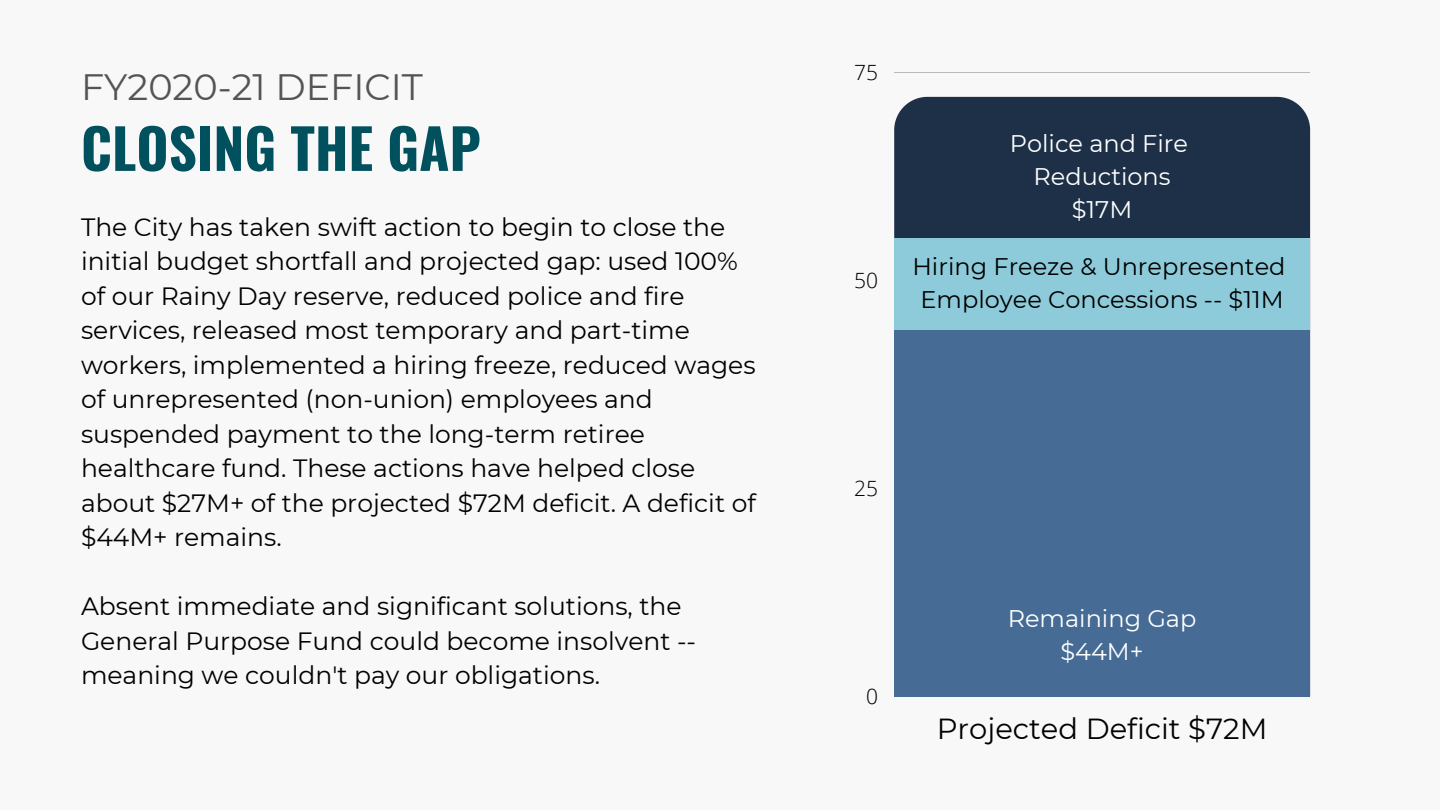
<style>
.page{position:relative;width:1440px;height:810px;background:#f8f8f8}
.page>*{position:absolute;margin:0;border:0;box-sizing:border-box;transform-origin:0 0}
.t1{font:700 55px "Oswald";color:#00505e}
.t2{font:36.7px "Montserrat";color:#545454}
.t3{font:29px "Montserrat";color:#000}
.t4{font:25px/34.5px "Montserrat";color:#000}
.t5{font:24px "Montserrat";color:#000}
.t6{font:24px "Montserrat";color:#fff}
.t7{font:300 21px "Open Sans";color:#000}
</style>
<div class="page">
<hr style="left:894px;top:72px;width:416px;height:1px;background:#000">
<hr style="left:894px;top:696px;width:416px;height:1px;background:#000">
<div style="left:894px;top:97px;width:416px;height:141px;background:#1e3048"></div>
<div style="left:894px;top:238px;width:416px;height:458px;background:#8dcbda"></div>
<div style="left:894px;top:330px;width:416px;height:366px;background:#466b94"></div>
<p class="t2" style="left:81px;top:65px;width:344px">FY2020-21 DEFICIT</p>
<p class="t1" style="left:81px;top:105px;width:401px">CLOSING THE GAP</p>
<p class="t4" style="left:81px;top:210px;width:676px">The City has taken swift action to begin to close the initial budget shortfall and projected gap: used 100% of our Rainy Day reserve, reduced police and fire services, released most temporary and part-time workers, implemented a hiring freeze, reduced wages of unrepresented (non-union) employees and suspended payment to the long-term retiree healthcare fund. These actions have helped close about $27M+ of the projected $72M deficit. A deficit of $44M+ remains.</p>
<p class="t4" style="left:81px;top:589px;width:617px">Absent immediate and significant solutions, the<br>General Purpose Fund could become insolvent -- meaning we couldn't pay our obligations.</p>
<p class="t7" style="left:854px;top:58px;width:25px">75</p>
<p class="t7" style="left:854px;top:266px;width:25px">50</p>
<p class="t6" style="left:1010px;top:129px;width:180px">Police and Fire</p>
<p class="t6" style="left:1034px;top:162px;width:139px">Reductions</p>
<p class="t6" style="left:1072px;top:195px;width:62px">$17M</p>
<p class="t5" style="left:912px;top:252px;width:375px">Hiring Freeze &amp; Unrepresented</p>
<p class="t5" style="left:921px;top:285px;width:365px">Employee Concessions -- $11M</p>
<p class="t7" style="left:854px;top:474px;width:25px">25</p>
<p class="t7" style="left:866px;top:681px;width:13px">0</p>
<p class="t6" style="left:1008px;top:603px;width:190px">Remaining Gap</p>
<p class="t6" style="left:1061px;top:636px;width:85px">$44M+</p>
<p class="t3" style="left:937px;top:711px;width:332px">Projected Deficit $72M</p>
</div>
